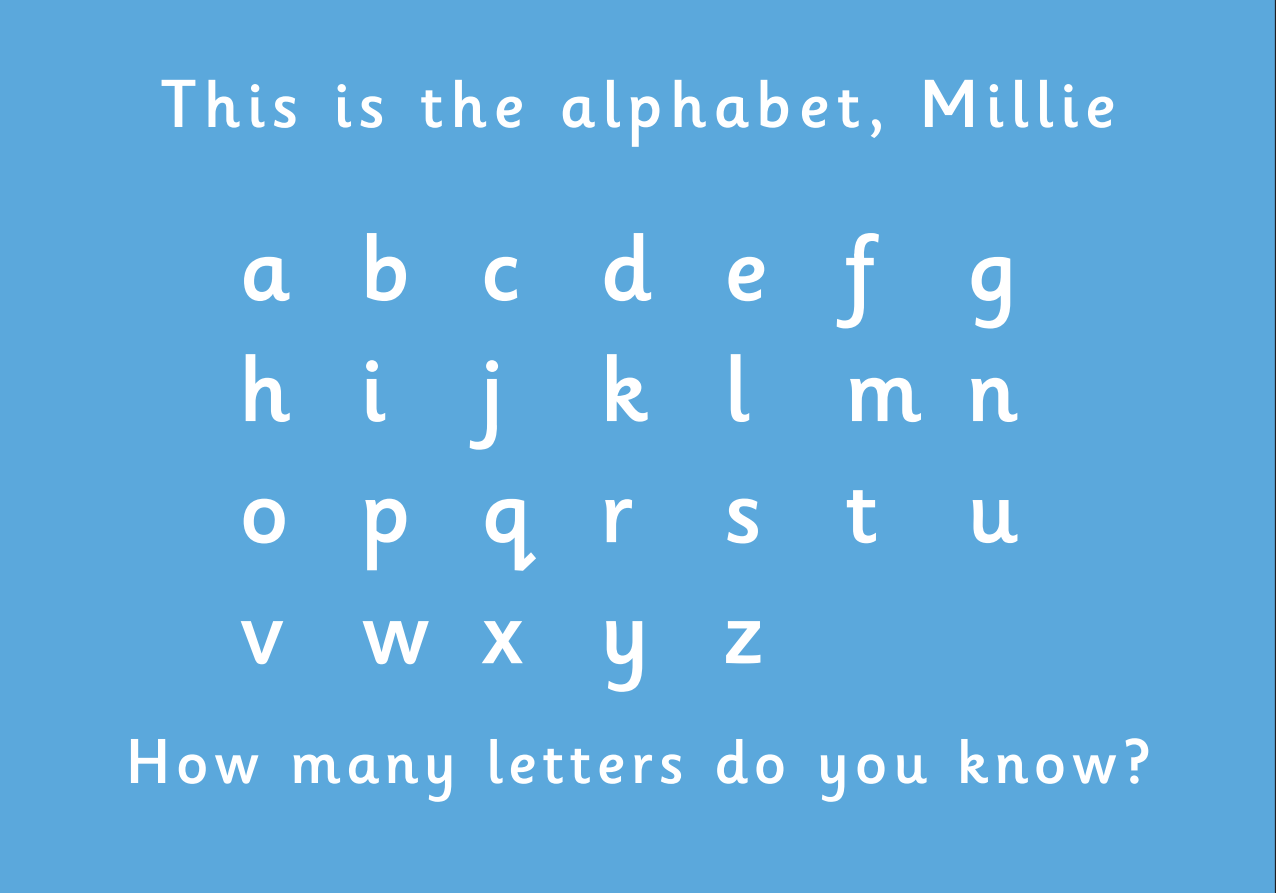
<style>
.page{position:relative;width:1276px;height:893px;background:#5ba8dc}
.page>*{position:absolute;margin:0;border:0;box-sizing:border-box;transform-origin:0 0}
.t1{font:500 95.85px/121px "Sassoon Infant Md";letter-spacing:.745em;color:#fff;text-align:justify}
.t2{font:500 67.5px "Sassoon Infant Md";letter-spacing:.1em;color:#fff}
.t3{font:500 63px "Sassoon Infant Md";letter-spacing:.08em;color:#fff}
</style>
<div class="page">
<hr style="left:1274px;top:0;width:2px;height:893px;background:#231f20">
<p class="t2" style="left:160px;top:66px;width:957px">This is the alphabet, Millie</p>
<p class="t1" style="left:239px;top:211px;width:780px">abcdef g hij kl mn opqr st u vwxyz</p>
<p class="t3" style="left:126px;top:726px;width:1026px">How many letters do you know?</p>
</div>
